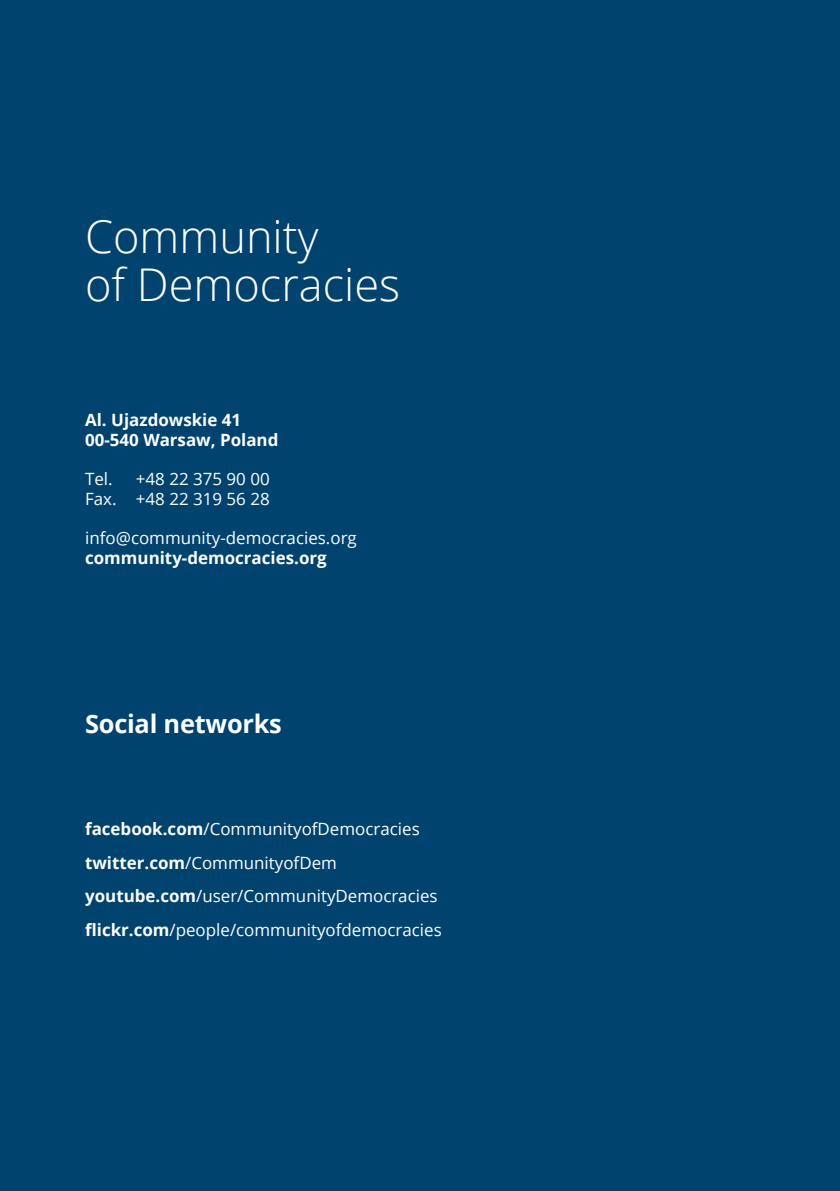
<style>
.page{position:relative;width:840px;height:1191px;background:#fff}
.page>*{position:absolute;margin:0;border:0;box-sizing:border-box;transform-origin:0 0}
.t1{font:300 45.2px/48px "Open Sans";color:#fff}
.t2{font:700 25.4px "Open Sans";letter-spacing:-.01em;color:#fff}
.t3{font:17px/33.8px "Open Sans";color:#fff;text-align:right}
.t4{font:700 17px/19.8px "Open Sans";color:#fff}
.s1{font-weight:700}
</style>
<div class="page">
<div style="left:0;top:0;width:839px;height:1191px;background:#00436f"></div>
<h1 class="t1" style="left:85px;top:211px;width:316px">Community<br>of Democracies</h1>
<p class="t4" style="left:85px;top:409px;width:195px">Al. Ujazdowskie 41<br>00-540 Warsaw, Poland</p>
<p class="t3" style="left:85px;top:461px;width:29px">Tel.</p>
<p class="t3" style="left:85px;top:468px;width:186px;line-height:19.8px">+48 22 375 90 00<br>Fax. +48 22 319 56 28</p>
<p class="t3" style="left:85px;top:521px;width:273px">info@community-democracies.org</p>
<p class="t4" style="left:85px;top:547px;width:243px">community-democracies.org</p>
<h2 class="t2" style="left:85px;top:706px;width:198px">Social networks</h2>
<p class="t3" style="left:85px;top:811px;width:358px;text-align:left"><span class="s1">facebook.com</span>/CommunityofDemocracies <span class="s1">twitter.com</span>/CommunityofDem <span class="s1">youtube.com</span>/user/CommunityDemocracies <span class="s1">flickr.com</span>/people/communityofdemocracies</p>
</div>
